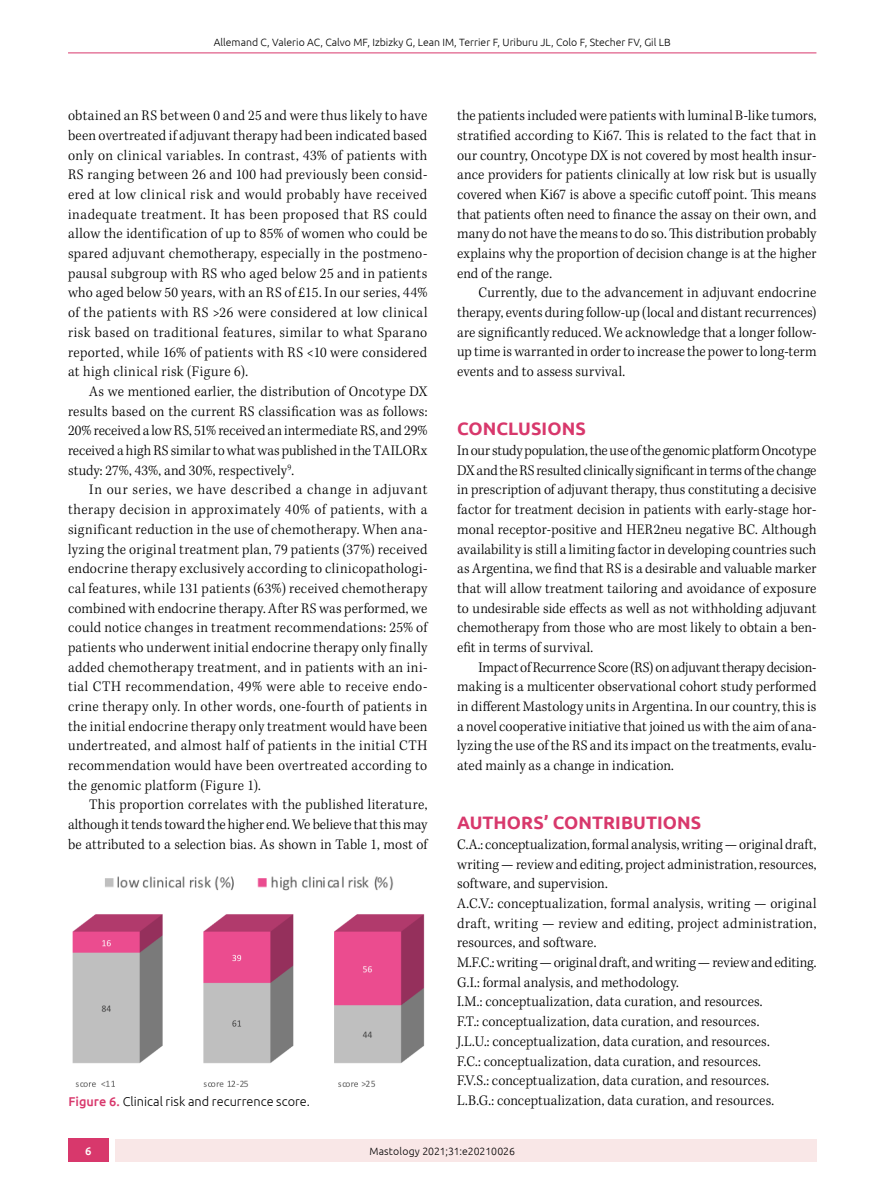
<style>
.page{position:relative;width:893px;height:1191px;background:#fff}
.page>*{position:absolute;margin:0;border:0;box-sizing:border-box;transform-origin:0 0}
.t1{font:700 18px "Ubuntu";letter-spacing:.005em;color:#d8386c}
.t2{font:300 15px/19.6px "Kepler Std";letter-spacing:.01em;color:#000;text-align:justify;scale:.95 1}
.t3{font:300 12.75px "Ubuntu";letter-spacing:.005em;color:#000}
.t4{font:500 11.25px "Ubuntu";color:#fff}
.t5{font:300 10.5px "Ubuntu";color:#000}
.s1{font-weight:500;color:#d8386c}
</style>
<div class="page">
<div style="left:115px;top:1139px;width:701px;height:23px;background:#f9e7e7"></div>
<div style="left:68px;top:1138px;width:40px;height:24px;background:#d8386c"></div>
<hr style="left:68px;top:53px;width:748px;height:1px;background:#d8386c">
<img style="left:72px;top:914px;width:353px;height:173px">
<img style="left:105px;top:876px;width:288px;height:15px">
<p class="t5" style="left:214px;top:36px;width:458px">Allemand C, Valerio AC, Calvo MF, Izbizky G, Lean IM, Terrier F, Uriburu JL, Colo F, Stecher FV, Gil LB</p>
<p class="t2" style="left:68px;top:106px;width:380px">obtained an RS between 0 and 25 and were thus likely to have been overtreated if adjuvant therapy had been indicated based only on clinical variables. In contrast, 43% of patients with RS ranging between 26 and 100 had previously been consid&shy;ered at low clinical risk and would probably have received inadequate treatment. It has been proposed that RS could allow the identification of up to 85% of women who could be spared adjuvant chemotherapy, especially in the postmeno&shy;pausal subgroup with RS who aged below 25 and in patients who aged below 50 years, with an RS of £15. In our series, 44% of the patients with RS &gt;26 were considered at low clinical risk based on traditional features, similar to what Sparano reported, while 16% of patients with RS &lt;10 were considered at high clinical risk (Figure 6).</p>
<p class="t2" style="left:68px;top:382px;width:380px;text-indent:21px">As we mentioned earlier, the distribution of Oncotype DX results based on the current RS classification was as follows:<br>20% received a low RS, 51% received an intermediate RS, and 29% received a high RS similar to what was published in the TAILORx study: 27%, 43%, and 30%, respectively<sup>9</sup>.</p>
<p class="t2" style="left:68px;top:480px;width:380px;text-indent:21px">In our series, we have described a change in adjuvant therapy decision in approximately 40% of patients, with a significant reduction in the use of chemotherapy. When ana&shy;lyzing the original treatment plan, 79 patients (37%) received endocrine therapy exclusively according to clinicopathologi&shy;cal features, while 131 patients (63%) received chemotherapy combined with endocrine therapy. After RS was performed, we could notice changes in treatment recommendations: 25% of patients who underwent initial endocrine therapy only finally added chemotherapy treatment, and in patients with an ini&shy;tial CTH recommendation, 49% were able to receive endo&shy;crine therapy only. In other words, one-fourth of patients in the initial endocrine therapy only treatment would have been undertreated, and almost half of patients in the initial CTH recommendation would have been overtreated according to the genomic platform (Figure 1).</p>
<p class="t2" style="left:68px;top:795px;width:380px;text-indent:21px">This proportion correlates with the published literature, although it tends toward the higher end. We believe that this may be attributed to a selection bias. As shown in Table 1, most of</p>
<p class="t3" style="left:68px;top:1093px;width:243px"><span class="s1">Figure 6.</span> Clinical risk and recurrence score.</p>
<p class="t2" style="left:457px;top:106px;width:380px">the patients included were patients with luminal B-like tumors, stratified according to Ki67. This is related to the fact that in our country, Oncotype DX is not covered by most health insur&shy;ance providers for patients clinically at low risk but is usually covered when Ki67 is above a specific cutoff point. This means that patients often need to finance the assay on their own, and many do not have the means to do so. This distribution probably explains why the proportion of decision change is at the higher end of the range.</p>
<p class="t2" style="left:457px;top:283px;width:380px;text-indent:21px">Currently, due to the advancement in adjuvant endocrine therapy, events during follow-up (local and distant recurrences) are significantly reduced. We acknowledge that a longer follow&shy;up time is warranted in order to increase the power to long-term events and to assess survival.</p>
<p class="t1" style="left:457px;top:418px;width:130px">CONCLUSIONS</p>
<p class="t2" style="left:457px;top:441px;width:380px">In our study population, the use of the genomic platform Oncotype DX and the RS resulted clinically significant in terms of the change in prescription of adjuvant therapy, thus constituting a decisive factor for treatment decision in patients with early-stage hor&shy;monal receptor-positive and HER2neu negative BC. Although availability is still a limiting factor in developing countries such as Argentina, we find that RS is a desirable and valuable marker that will allow treatment tailoring and avoidance of exposure to undesirable side effects as well as not withholding adjuvant chemotherapy from those who are most likely to obtain a ben&shy;efit in terms of survival.</p>
<p class="t2" style="left:457px;top:658px;width:380px;text-indent:21px">Impact of Recurrence Score (RS) on adjuvant therapy decision&shy;making is a multicenter observational cohort study performed in different Mastology units in Argentina. In our country, this is a novel cooperative initiative that joined us with the aim of ana&shy;lyzing the use of the RS and its impact on the treatments, evalu&shy;ated mainly as a change in indication.</p>
<p class="t1" style="left:457px;top:812px;width:246px">AUTHORS’ CONTRIBUTIONS</p>
<p class="t2" style="left:457px;top:835px;width:380px;text-align:left">C.A.: conceptualization, formal analysis, writing — original draft, writing — review and editing, project administration, resources, software, and supervision.<br>A.C.V.: conceptualization, formal analysis, writing — original draft, writing — review and editing, project administration, resources, and software.<br>M.F.C.: writing — original draft, and writing — review and editing.<br>G.I.: formal analysis, and methodology.<br>I.M.: conceptualization, data curation, and resources.<br>F.T.: conceptualization, data curation, and resources.<br>J.L.U.: conceptualization, data curation, and resources.<br>F.C.: conceptualization, data curation, and resources.<br>F.V.S.: conceptualization, data curation, and resources.<br>L.B.G.: conceptualization, data curation, and resources.</p>
<p class="t4" style="left:85px;top:1143px;width:8px">6</p>
<p class="t5" style="left:369px;top:1144px;width:147px">Mastology 2021;31:e20210026</p>
</div>
